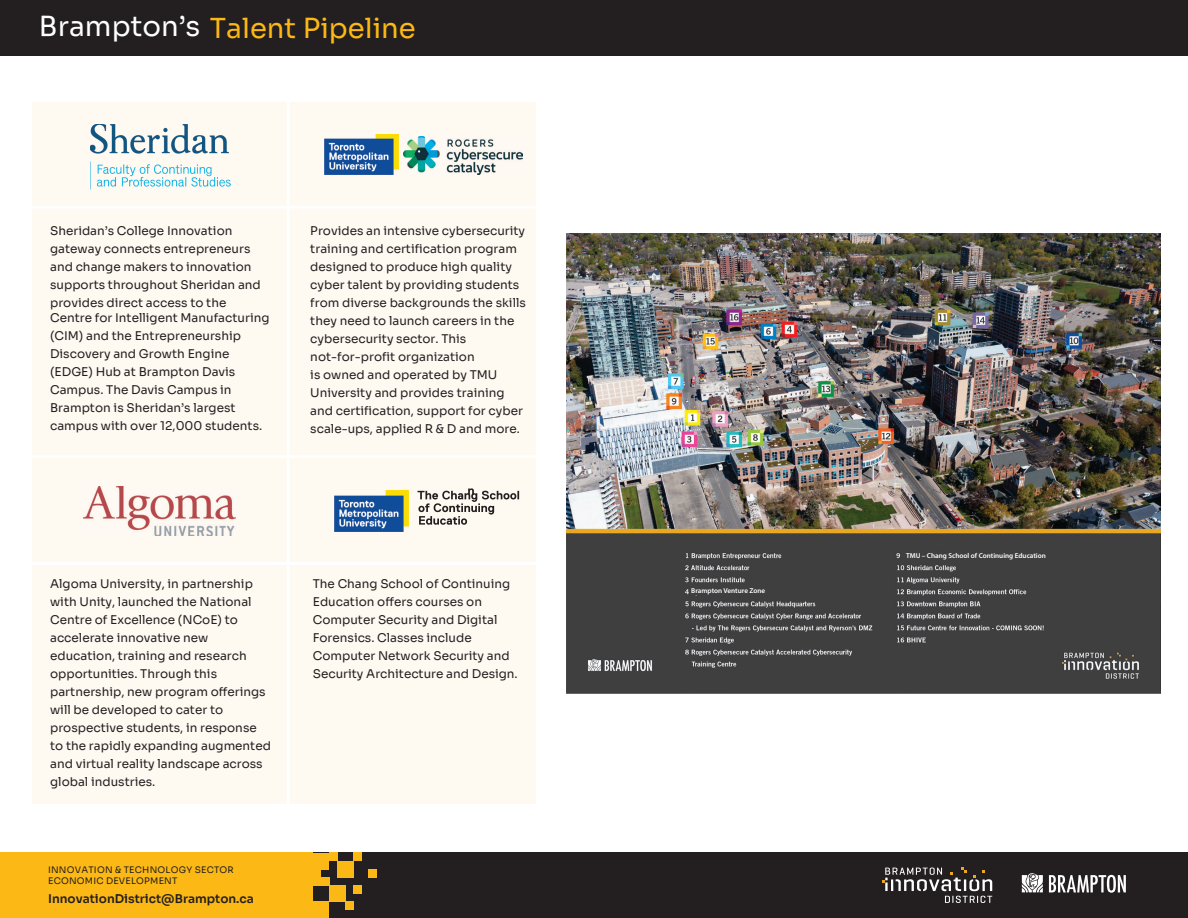
<style>
.page{position:relative;width:1188px;height:918px;background:#fff}
.page>*{position:absolute;margin:0;border:0;box-sizing:border-box;transform-origin:0 0}
.t1{font:27.6px "Sora";color:#fcb814}
.t2{font:12px/18px "Sora";color:#231f20}
.t3{font:9px/10.8px "Sora";letter-spacing:.025em;color:#231f20}
.t4{font:600 7.2px "Myriad Pro";color:#fff}
.s1{color:#fff}
</style>
<div class="page">
<div style="left:0;top:0;width:1188px;height:56px;background:#231f20"></div>
<div style="left:31px;top:100px;width:506px;height:705px;background:#fef9f1"></div>
<div style="left:302px;top:853px;width:886px;height:65px;background:#231f20"></div>
<div style="left:313px;top:853px;width:16px;height:16px;background:#fcb814"></div>
<div style="left:329px;top:885px;width:16px;height:17px;background:#fcb814"></div>
<div style="left:337px;top:861px;width:17px;height:16px;background:#fcb814"></div>
<div style="left:313px;top:902px;width:16px;height:16px;background:#fcb814"></div>
<div style="left:354px;top:853px;width:8px;height:8px;background:#fcb814"></div>
<div style="left:345px;top:902px;width:9px;height:8px;background:#fcb814"></div>
<div style="left:354px;top:885px;width:8px;height:9px;background:#fcb814"></div>
<div style="left:368px;top:869px;width:8px;height:8px;background:#fcb814"></div>
<div style="left:329px;top:853px;width:8px;height:8px;background:#fcb814"></div>
<div style="left:321px;top:877px;width:8px;height:8px;background:#fcb814"></div>
<div style="left:313px;top:869px;width:8px;height:8px;background:#fcb814"></div>
<div style="left:313px;top:877px;width:8px;height:8px;background:#fcb814"></div>
<img style="left:566px;top:234px;width:594px;height:459px">
<svg style="left:418px;top:488px;width:101px;height:37px"></svg>
<img style="left:90px;top:124px;width:140px;height:66px">
<img style="left:84px;top:486px;width:151px;height:50px">
<img style="left:404px;top:136px;width:118px;height:38px">
<hr style="left:31px;top:455px;width:515px;height:3px;background:#fff">
<hr style="left:31px;top:562px;width:515px;height:3px;background:#fff">
<hr style="left:31px;top:206px;width:515px;height:3px;background:#fff">
<hr style="left:287px;top:100px;width:3px;height:706px;background:#fff">
<div style="left:29px;top:99px;width:518px;height:708px;border:3px solid #fff"></div>
<div style="left:0;top:853px;width:313px;height:65px;background:#fcb814"></div>
<img style="left:324px;top:134px;width:74px;height:40px">
<img style="left:335px;top:491px;width:73px;height:40px">
<div style="left:690px;top:587px;width:69px;height:8px;background:#3f3f40"></div>
<div style="left:905px;top:552px;width:147px;height:9px;background:#3f3f40"></div>
<svg style="left:1022px;top:873px;width:21px;height:19px"></svg>
<svg style="left:1049px;top:875px;width:77px;height:18px"></svg>
<svg style="left:882px;top:868px;width:110px;height:35px"></svg>
<h1 class="t1" style="left:39px;top:5px;width:378px"><span class="s1">Brampton’s</span> Talent Pipeline</h1>
<p class="t2" style="left:50px;top:221px;width:212px">Sheridan’s College Innovation gateway connects entrepreneurs and change makers to innovation supports throughout Sheridan and provides direct access to the</p>
<p class="t2" style="left:50px;top:307px;width:221px">Centre for Intelligent Manufacturing (CIM) and the Entrepreneurship<br>Discovery and Growth Engine (EDGE) Hub at Brampton Davis<br>Campus. The Davis Campus in<br>Brampton is Sheridan’s largest campus with over 12,000 students.</p>
<p class="t2" style="left:310px;top:221px;width:217px">Provides an intensive cybersecurity training and certification program designed to produce high quality cyber talent by providing students from diverse backgrounds the skills they need to launch careers in the cybersecurity sector. This not-for-profit organization<br>is owned and operated by TMU University and provides training and certification, support for cyber scale-ups, applied R &amp; D and more.</p>
<p class="t2" style="left:50px;top:573px;width:222px">Algoma University, in partnership with Unity, launched the National<br>Centre of Excellence (NCoE) to accelerate innovative new education, training and research opportunities. Through this partnership, new program offerings will be developed to cater to prospective students, in response to the rapidly expanding augmented and virtual reality landscape across global industries.</p>
<p class="t3" style="left:48px;top:864px;width:187px">INNOVATION &amp; TECHNOLOGY SECTOR<br>ECONOMIC DEVELOPMENT</p>
<p class="t2" style="left:48px;top:888px;width:207px">InnovationDistrict@Brampton.ca</p>
<p class="t2" style="left:313px;top:573px;width:206px">The Chang School of Continuing<br>Education offers courses on<br>Computer Security and Digital<br>Forensics. Classes include<br>Computer Network Security and<br>Security Architecture and Design.</p>
<p class="t4" style="left:691px;top:586px;width:75px">Brampton Venture Zone</p>
<p class="t4" style="left:906px;top:551px;width:141px">TMU – Chang School of Continuing Education</p>
</div>
